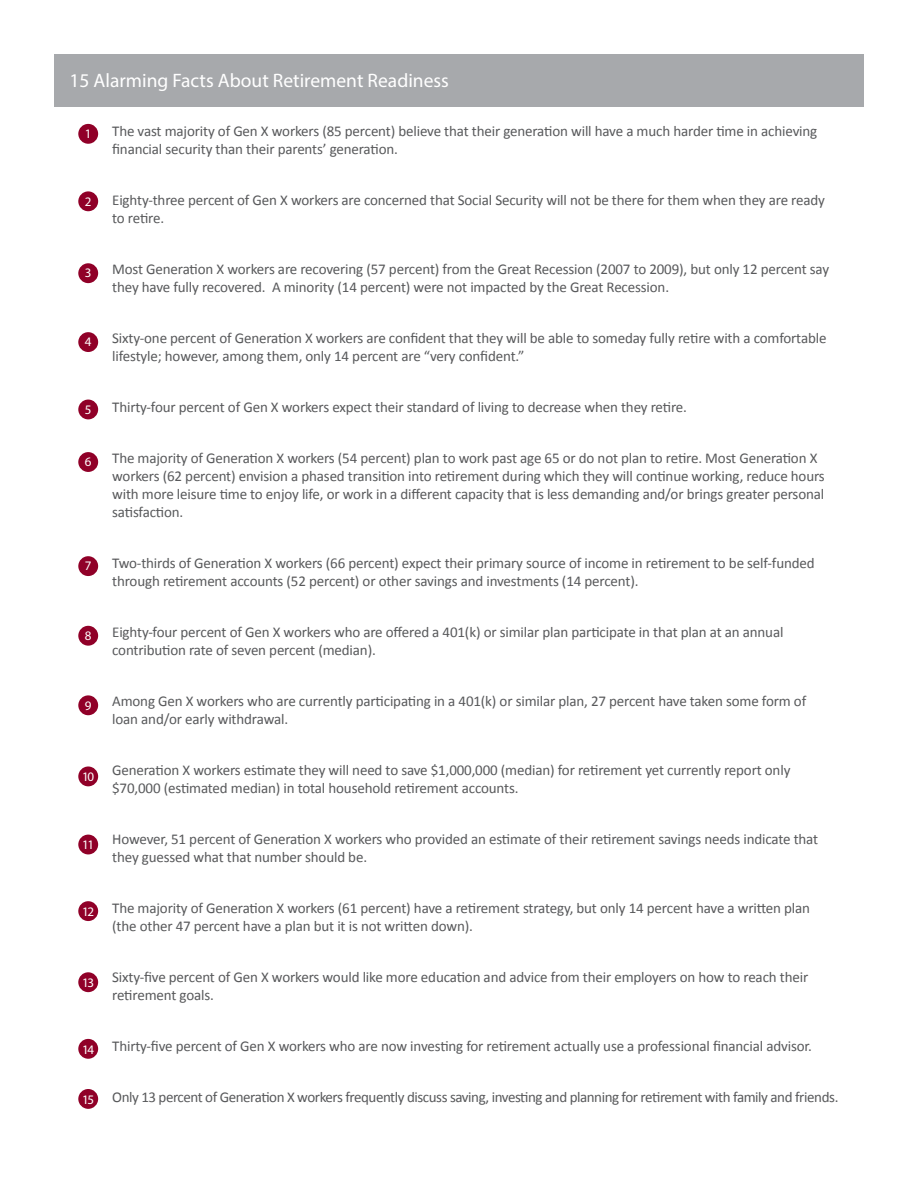
<style>
.page{position:relative;width:918px;height:1188px;background:#fff}
.page>*{position:absolute;margin:0;border:0;box-sizing:border-box;transform-origin:0 0}
.t1{font:19.5px "Myriad Pro";color:#fff}
.t2{font:15px/18px "Calibri";letter-spacing:-.01em;color:#58595b}
.t3{font:15px "Calibri";letter-spacing:-.03em;color:#58595b}
.t4{font:13.05px "Myriad Pro";letter-spacing:-.1em;color:#fff}
</style>
<div class="page">
<div style="left:78px;top:124px;width:20px;height:20px;background:#900028;border-radius:50%"></div>
<div style="left:78px;top:191px;width:20px;height:20px;background:#900028;border-radius:50%"></div>
<div style="left:78px;top:263px;width:20px;height:20px;background:#900028;border-radius:50%"></div>
<div style="left:78px;top:400px;width:20px;height:19px;background:#900028;border-radius:50%"></div>
<div style="left:78px;top:452px;width:20px;height:20px;background:#900028;border-radius:50%"></div>
<div style="left:78px;top:556px;width:20px;height:20px;background:#900028;border-radius:50%"></div>
<div style="left:78px;top:332px;width:20px;height:20px;background:#900028;border-radius:50%"></div>
<div style="left:78px;top:626px;width:20px;height:20px;background:#900028;border-radius:50%"></div>
<div style="left:78px;top:695px;width:20px;height:20px;background:#900028;border-radius:50%"></div>
<div style="left:78px;top:766px;width:20px;height:20px;background:#900028;border-radius:50%"></div>
<div style="left:78px;top:835px;width:20px;height:19px;background:#900028;border-radius:50%"></div>
<div style="left:78px;top:901px;width:20px;height:20px;background:#900028;border-radius:50%"></div>
<div style="left:78px;top:972px;width:20px;height:20px;background:#900028;border-radius:50%"></div>
<div style="left:78px;top:1039px;width:20px;height:20px;background:#900028;border-radius:50%"></div>
<div style="left:78px;top:1089px;width:20px;height:20px;background:#900028;border-radius:50%"></div>
<div style="left:54px;top:55px;width:810px;height:52px;background:#a7a9ac"></div>
<h1 class="t1" style="left:69px;top:69px;width:381px">15 Alarming Facts About Retirement Readiness</h1>
<p class="t4" style="left:85px;top:126px;width:8px">1</p>
<p class="t4" style="left:85px;top:193px;width:8px">2</p>
<p class="t4" style="left:85px;top:265px;width:8px">3</p>
<p class="t4" style="left:85px;top:334px;width:8px">4</p>
<p class="t4" style="left:85px;top:401px;width:8px">5</p>
<p class="t4" style="left:85px;top:454px;width:8px">6</p>
<p class="t4" style="left:85px;top:558px;width:8px">7</p>
<p class="t4" style="left:85px;top:628px;width:8px">8</p>
<p class="t4" style="left:85px;top:698px;width:8px">9</p>
<p class="t4" style="left:82px;top:769px;width:14px">10</p>
<p class="t4" style="left:82px;top:837px;width:14px">11</p>
<p class="t4" style="left:82px;top:903px;width:14px">12</p>
<p class="t4" style="left:82px;top:975px;width:14px">13</p>
<p class="t4" style="left:82px;top:1041px;width:14px">14</p>
<p class="t4" style="left:82px;top:1091px;width:14px">15</p>
<p class="t2" style="left:112px;top:122px;width:707px">The vast majority of Gen X workers (85 percent) believe that their generation will have a much harder time in achieving financial security than their parents’ generation.</p>
<p class="t2" style="left:112px;top:191px;width:714px">Eighty-three percent of Gen X workers are concerned that Social Security will not be there for them when they are ready to retire.</p>
<p class="t2" style="left:112px;top:260px;width:718px">Most Generation X workers are recovering (57 percent) from the Great Recession (2007 to 2009), but only 12 percent say they have fully recovered. A minority (14 percent) were not impacted by the Great Recession.</p>
<p class="t2" style="left:112px;top:329px;width:716px">Sixty-one percent of Generation X workers are confident that they will be able to someday fully retire with a comfortable lifestyle; however, among them, only 14 percent are “very confident.”</p>
<p class="t2" style="left:112px;top:398px;width:576px">Thirty-four percent of Gen X workers expect their standard of living to decrease when they retire.</p>
<p class="t2" style="left:112px;top:449px;width:714px">The majority of Generation X workers (54 percent) plan to work past age 65 or do not plan to retire. Most Generation X workers (62 percent) envision a phased transition into retirement during which they will continue working, reduce hours with more leisure time to enjoy life, or work in a different capacity that is less demanding and/or brings greater personal satisfaction.</p>
<p class="t2" style="left:112px;top:554px;width:704px">Two-thirds of Generation X workers (66 percent) expect their primary source of income in retirement to be self-funded through retirement accounts (52 percent) or other savings and investments (14 percent).</p>
<p class="t2" style="left:112px;top:623px;width:673px">Eighty-four percent of Gen X workers who are offered a 401(k) or similar plan participate in that plan at an annual contribution rate of seven percent (median).</p>
<p class="t2" style="left:112px;top:692px;width:696px">Among Gen X workers who are currently participating in a 401(k) or similar plan, 27 percent have taken some form of loan and/or early withdrawal.</p>
<p class="t2" style="left:112px;top:761px;width:680px">Generation X workers estimate they will need to save $1,000,000 (median) for retirement yet currently report only $70,000 (estimated median) in total household retirement accounts.</p>
<p class="t2" style="left:112px;top:830px;width:708px">However, 51 percent of Generation X workers who provided an estimate of their retirement savings needs indicate that they guessed what that number should be.</p>
<p class="t2" style="left:112px;top:899px;width:699px">The majority of Generation X workers (61 percent) have a retirement strategy, but only 14 percent have a written plan (the other 47 percent have a plan but it is not written down).</p>
<p class="t2" style="left:112px;top:968px;width:698px">Sixty-five percent of Gen X workers would like more education and advice from their employers on how to reach their retirement goals.</p>
<p class="t2" style="left:112px;top:1037px;width:701px">Thirty-five percent of Gen X workers who are now investing for retirement actually use a professional financial advisor.</p>
<p class="t3" style="left:112px;top:1088px;width:728px">Only 13 percent of Generation X workers frequently discuss saving, investing and planning for retirement with family and friends.</p>
</div>
